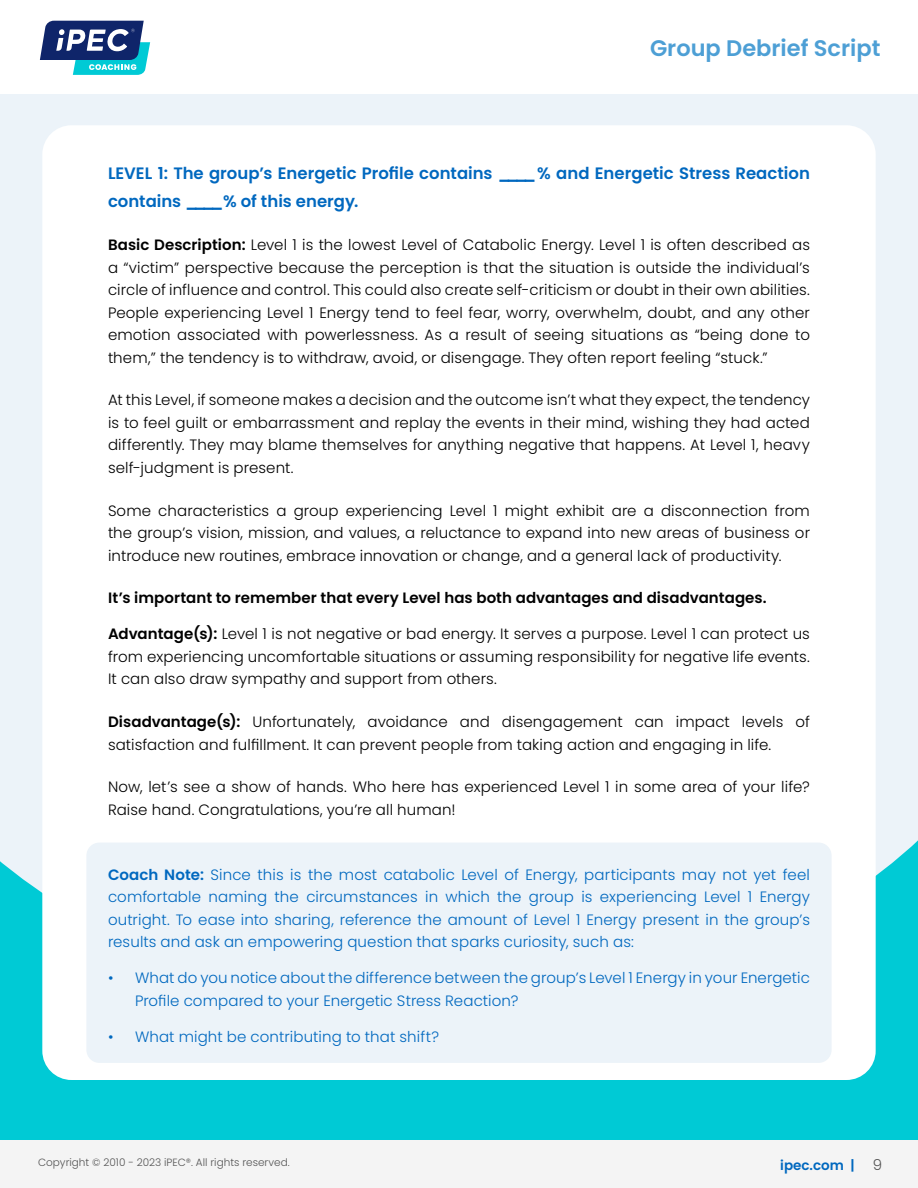
<style>
.page{position:relative;width:918px;height:1188px;background:#fff}
.page>*{position:absolute;margin:0;border:0;box-sizing:border-box;transform-origin:0 0}
.t1{font:600 22.5px "Poppins";color:#4d9fd5}
.t2{font:600 16.5px/28.5px "Poppins";color:#0068bf}
.t3{font:300 15px/22.5px "Poppins";letter-spacing:.01em;color:#000;text-align:justify}
.t4{font:300 15px/22.5px "Poppins";letter-spacing:.005em;color:#0068bf;text-align:justify}
.t5{font:600 15px "Poppins";letter-spacing:.005em;color:#000}
.t6{font:600 13.5px "Poppins";color:#0068bf}
.t7{font:300 10.5px "Poppins";color:#545454}
.s1{font-weight:600}
.s2{font-weight:300;font-size:15px;color:#545454}
</style>
<div class="page">
<div style="left:0;top:1140px;width:918px;height:48px;background:#f4f4f4"></div>
<div style="left:0;top:0;width:918px;height:1140px;background:#00cad5"></div>
<div style="left:0;top:94px;width:918px;height:799px;background:#ecf3f9"></div>
<div style="left:0;top:0;width:918px;height:94px;background:#fff"></div>
<svg style="left:40px;top:21px;width:110px;height:54px"></svg>
<div style="left:42px;top:125px;width:834px;height:955px;background:#fff;border-radius:29px"></div>
<div style="left:86px;top:843px;width:746px;height:220px;background:#ecf3f9;border-radius:13px"></div>
<h1 class="t1" style="left:650px;top:35px;width:232px">Group Debrief Script</h1>
<p class="t2" style="left:108px;top:159px;width:704px">LEVEL 1: The group’s Energetic Profile contains ____ % and Energetic Stress Reaction contains ____ % of this energy.</p>
<p class="t3" style="left:108px;top:234px;width:704px"><span class="s1">Basic Description:</span> Level 1 is the lowest Level of Catabolic Energy. Level 1 is often described as a “victim” perspective because the perception is that the situation is outside the individual’s circle of influence and control. This could also create self-criticism or doubt in their own abilities.<br>People experiencing Level 1 Energy tend to feel fear, worry, overwhelm, doubt, and any other emotion associated with powerlessness. As a result of seeing situations as “being done to them,” the tendency is to withdraw, avoid, or disengage. They often report feeling “stuck.”</p>
<p class="t3" style="left:108px;top:389px;width:704px">At this Level, if someone makes a decision and the outcome isn’t what they expect, the tendency is to feel guilt or embarrassment and replay the events in their mind, wishing they had acted differently. They may blame themselves for anything negative that happens. At Level 1, heavy self-judgment is present.</p>
<p class="t3" style="left:108px;top:499px;width:704px">Some characteristics a group experiencing Level 1 might exhibit are a disconnection from the group’s vision, mission, and values, a reluctance to expand into new areas of business or introduce new routines, embrace innovation or change, and a general lack of productivity.</p>
<p class="t5" style="left:108px;top:589px;width:660px">It’s important to remember that every Level has both advantages and disadvantages.</p>
<p class="t3" style="left:108px;top:623px;width:704px"><span class="s1">Advantage(s):</span> Level 1 is not negative or bad energy. It serves a purpose. Level 1 can protect us from experiencing uncomfortable situations or assuming responsibility for negative life events.<br>It can also draw sympathy and support from others.</p>
<p class="t3" style="left:108px;top:711px;width:704px"><span class="s1">Disadvantage(s):</span> Unfortunately, avoidance and disengagement can impact levels of satisfaction and fulfillment. It can prevent people from taking action and engaging in life.</p>
<p class="t3" style="left:108px;top:776px;width:703px">Now, let’s see a show of hands. Who here has experienced Level 1 in some area of your life?<br>Raise hand. Congratulations, you’re all human!</p>
<p class="t4" style="left:108px;top:863px;width:704px"><span class="s1">Coach Note:</span> Since this is the most catabolic Level of Energy, participants may not yet feel comfortable naming the circumstances in which the group is experiencing Level 1 Energy outright. To ease into sharing, reference the amount of Level 1 Energy present in the group’s results and ask an empowering question that sparks curiosity, such as:</p>
<p class="t4" style="left:135px;top:967px;width:677px;text-indent:-27px">• What do you notice about the difference between the group’s Level 1 Energy in your Energetic<br>Profile compared to your Energetic Stress Reaction?</p>
<p class="t4" style="left:108px;top:1025px;width:333px">• What might be contributing to that shift?</p>
<p class="t7" style="left:38px;top:1157px;width:253px">Copyright © 2010 - 2023 iPEC®. All rights reserved.</p>
<p class="t6" style="left:780px;top:1157px;width:103px">ipec.com | <span class="s2">9</span></p>
</div>
